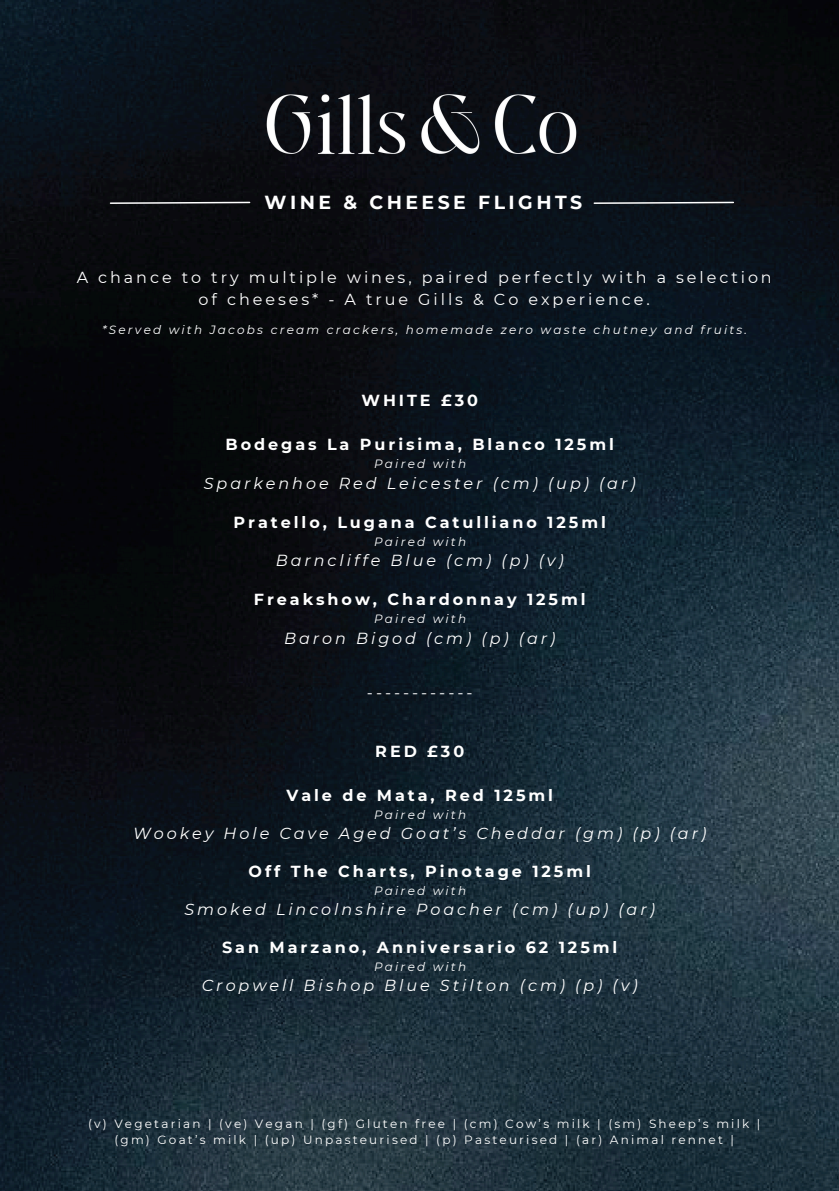
<style>
.page{position:relative;width:839px;height:1191px;background:#fff}
.page>*{position:absolute;margin:0;border:0;box-sizing:border-box;transform-origin:0 0}
.t1{font:700 19px "Montserrat";letter-spacing:.185em;color:#fff}
.t2{font:italic 16px "Montserrat";letter-spacing:.185em;color:#fff}
.t3{font:700 16px "Montserrat";letter-spacing:.185em;color:#fff}
.t4{font:16px/22px "Montserrat";letter-spacing:.185em;color:#fff;text-align:center}
.t5{font:12px/16px "Montserrat";letter-spacing:.185em;color:#fff;text-align:center}
.t6{font:italic 12px "Montserrat";letter-spacing:.185em;color:#fff}
</style>
<div class="page">
<img style="left:0;top:0;width:838px;height:1191px">
<svg style="left:109px;top:201px;width:142px;height:4px"></svg>
<svg style="left:592px;top:201px;width:142px;height:4px"></svg>
<img style="left:161px;top:84px;width:526px;height:85px">
<h3 class="t1" style="left:264px;top:191px;width:319px">WINE &amp; CHEESE FLIGHTS</h3>
<p class="t4" style="left:77px;top:267px;width:696px">A chance to try multiple wines, paired perfectly with a selection of cheeses* - A true Gills &amp; Co experience.</p>
<h1 class="t6" style="left:102px;top:323px;width:646px">*Served with Jacobs cream crackers, homemade zero waste chutney and fruits.</h1>
<h3 class="t3" style="left:361px;top:391px;width:118px">WHITE £30</h3>
<h2 class="t3" style="left:225px;top:435px;width:390px">Bodegas La Purisima, Blanco 125ml</h2>
<h2 class="t6" style="left:374px;top:457px;width:94px">Paired with</h2>
<h2 class="t2" style="left:204px;top:473px;width:433px">Sparkenhoe Red Leicester (cm) (up) (ar)</h2>
<h3 class="t3" style="left:234px;top:512px;width:374px">Pratello, Lugana Catulliano 125ml</h3>
<h3 class="t6" style="left:374px;top:534px;width:94px">Paired with</h3>
<h3 class="t2" style="left:276px;top:551px;width:290px">Barncliffe Blue (cm) (p) (v)</h3>
<h3 class="t3" style="left:254px;top:589px;width:333px">Freakshow, Chardonnay 125ml</h3>
<h3 class="t6" style="left:374px;top:611px;width:94px">Paired with</h3>
<h3 class="t2" style="left:284px;top:628px;width:273px">Baron Bigod (cm) (p) (ar)</h3>
<h3 class="t4" style="left:367px;top:682px;width:107px">------------</h3>
<h2 class="t3" style="left:375px;top:741px;width:90px">RED £30</h2>
<h3 class="t3" style="left:286px;top:785px;width:268px">Vale de Mata, Red 125ml</h3>
<h3 class="t6" style="left:374px;top:807px;width:94px">Paired with</h3>
<h3 class="t2" style="left:133px;top:823px;width:574px">Wookey Hole Cave Aged Goat’s Cheddar (gm) (p) (ar)</h3>
<h3 class="t3" style="left:248px;top:861px;width:344px">Off The Charts, Pinotage 125ml</h3>
<h3 class="t6" style="left:374px;top:883px;width:94px">Paired with</h3>
<h3 class="t2" style="left:184px;top:899px;width:472px">Smoked Lincolnshire Poacher (cm) (up) (ar)</h3>
<h3 class="t3" style="left:222px;top:937px;width:396px">San Marzano, Anniversario 62 125ml</h3>
<h3 class="t6" style="left:374px;top:959px;width:94px">Paired with</h3>
<h3 class="t2" style="left:202px;top:975px;width:437px">Cropwell Bishop Blue Stilton (cm) (p) (v)</h3>
<p class="t5" style="left:88px;top:1116px;width:673px">(v) Vegetarian | (ve) Vegan | (gf) Gluten free | (cm) Cow’s milk | (sm) Sheep’s milk | (gm) Goat’s milk | (up) Unpasteurised | (p) Pasteurised | (ar) Animal rennet |</p>
</div>
